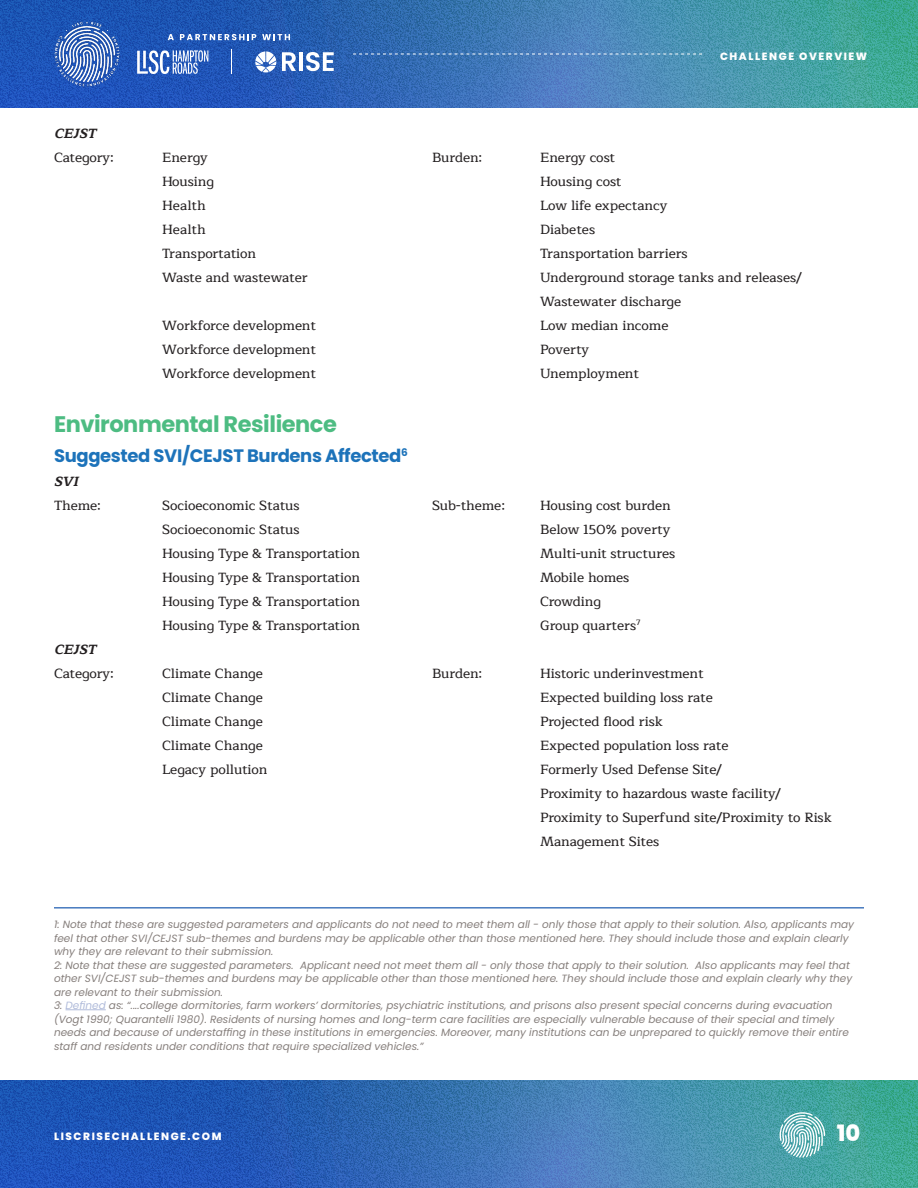
<style>
.page{position:relative;width:918px;height:1188px;background:#fff}
.page>*{position:absolute;margin:0;border:0;box-sizing:border-box;transform-origin:0 0}
.copy{font:700 22.5px "Poppins";letter-spacing:-.02em;color:#4dbc82}
.t1{font:800 22.5px "Poppins";color:#fff}
.copy-2{font:700 18px "Poppins";letter-spacing:-.02em;color:#1d73ba}
.copy-3{font:500 13.5px "Maitree";color:#231f20}
.copy-4{font:italic 700 13.5px "Maitree";color:#231f20}
.copy-5{font:italic 10.5px/13.5px "Poppins";color:#867f7c}
.t2{font:800 10.5px "Poppins";letter-spacing:.15em;color:#fff}
.s1{color:#b0bbda}
</style>
<div class="page">
<img style="left:0;top:0;width:918px;height:108px">
<img style="left:47px;top:14px;width:80px;height:80px">
<svg style="left:168px;top:34px;width:6px;height:6px"></svg>
<svg style="left:180px;top:34px;width:76px;height:6px"></svg>
<svg style="left:262px;top:34px;width:28px;height:6px"></svg>
<svg style="left:137px;top:50px;width:71px;height:24px"></svg>
<svg style="left:282px;top:52px;width:14px;height:19px"></svg>
<hr style="left:299px;top:52px;width:4px;height:19px;background:#fff">
<svg style="left:306px;top:52px;width:28px;height:19px"></svg>
<svg style="left:255px;top:51px;width:21px;height:21px"></svg>
<svg style="left:231px;top:50px;width:1px;height:24px"></svg>
<svg style="left:353px;top:54px;width:349px;height:1px"></svg>
<img style="left:0;top:1080px;width:918px;height:108px">
<svg style="left:780px;top:1112px;width:45px;height:46px;background:#88c3c5"></svg>
<hr style="left:54px;top:907px;width:810px;height:2px;background:#477abf">
<hr style="left:66px;top:1010px;width:40px;height:1px;background:#b0bbda">
<p class="t2" style="left:720px;top:50px;width:149px">CHALLENGE OVERVIEW</p>
<p class="copy-4" style="left:54px;top:122px;width:48px">CEJST</p>
<p class="copy-3" style="left:54px;top:146px;width:61px">Category:</p>
<p class="copy-3" style="left:162px;top:146px;width:47px">Energy</p>
<p class="copy-3" style="left:432px;top:146px;width:52px">Burden:</p>
<p class="copy-3" style="left:540px;top:146px;width:77px">Energy cost</p>
<p class="copy-3" style="left:162px;top:170px;width:54px">Housing</p>
<p class="copy-3" style="left:540px;top:170px;width:83px">Housing cost</p>
<p class="copy-3" style="left:162px;top:194px;width:45px">Health</p>
<p class="copy-3" style="left:540px;top:194px;width:129px">Low life expectancy</p>
<p class="copy-3" style="left:162px;top:218px;width:45px">Health</p>
<p class="copy-3" style="left:540px;top:218px;width:57px">Diabetes</p>
<p class="copy-3" style="left:162px;top:242px;width:96px">Transportation</p>
<p class="copy-3" style="left:540px;top:242px;width:149px">Transportation barriers</p>
<p class="copy-3" style="left:162px;top:266px;width:147px">Waste and wastewater</p>
<p class="copy-3" style="left:540px;top:266px;width:263px">Underground storage tanks and releases/</p>
<p class="copy-3" style="left:540px;top:290px;width:143px">Wastewater discharge</p>
<p class="copy-3" style="left:162px;top:314px;width:156px">Workforce development</p>
<p class="copy-3" style="left:540px;top:314px;width:130px">Low median income</p>
<p class="copy-3" style="left:162px;top:338px;width:156px">Workforce development</p>
<p class="copy-3" style="left:540px;top:338px;width:51px">Poverty</p>
<p class="copy-3" style="left:162px;top:362px;width:156px">Workforce development</p>
<p class="copy-3" style="left:540px;top:362px;width:101px">Unemployment</p>
<p class="copy" style="left:54px;top:411px;width:285px">Environmental Resilience</p>
<p class="copy-2" style="left:54px;top:445px;width:355px">Suggested SVI/CEJST Burdens Affected<sup>6</sup></p>
<p class="copy-4" style="left:54px;top:470px;width:31px">SVI</p>
<p class="copy-3" style="left:54px;top:494px;width:49px">Theme:</p>
<p class="copy-3" style="left:162px;top:494px;width:139px">Socioeconomic Status</p>
<p class="copy-3" style="left:432px;top:494px;width:75px">Sub-theme:</p>
<p class="copy-3" style="left:540px;top:494px;width:132px">Housing cost burden</p>
<p class="copy-3" style="left:162px;top:518px;width:139px">Socioeconomic Status</p>
<p class="copy-3" style="left:540px;top:518px;width:132px">Below 150% poverty</p>
<p class="copy-3" style="left:162px;top:542px;width:199px">Housing Type &amp; Transportation</p>
<p class="copy-3" style="left:540px;top:542px;width:137px">Multi-unit structures</p>
<p class="copy-3" style="left:162px;top:566px;width:199px">Housing Type &amp; Transportation</p>
<p class="copy-3" style="left:540px;top:566px;width:91px">Mobile homes</p>
<p class="copy-3" style="left:162px;top:590px;width:199px">Housing Type &amp; Transportation</p>
<p class="copy-3" style="left:540px;top:590px;width:63px">Crowding</p>
<p class="copy-3" style="left:162px;top:614px;width:199px">Housing Type &amp; Transportation</p>
<p class="copy-3" style="left:540px;top:614px;width:102px">Group quarters<sup>7</sup></p>
<p class="copy-4" style="left:54px;top:638px;width:48px">CEJST</p>
<p class="copy-3" style="left:54px;top:662px;width:61px">Category:</p>
<p class="copy-3" style="left:162px;top:662px;width:102px">Climate Change</p>
<p class="copy-3" style="left:432px;top:662px;width:52px">Burden:</p>
<p class="copy-3" style="left:540px;top:662px;width:165px">Historic underinvestment</p>
<p class="copy-3" style="left:162px;top:686px;width:102px">Climate Change</p>
<p class="copy-3" style="left:540px;top:686px;width:174px">Expected building loss rate</p>
<p class="copy-3" style="left:162px;top:710px;width:102px">Climate Change</p>
<p class="copy-3" style="left:540px;top:710px;width:125px">Projected flood risk</p>
<p class="copy-3" style="left:162px;top:734px;width:102px">Climate Change</p>
<p class="copy-3" style="left:540px;top:734px;width:190px">Expected population loss rate</p>
<p class="copy-3" style="left:162px;top:758px;width:107px">Legacy pollution</p>
<p class="copy-3" style="left:540px;top:758px;width:183px">Formerly Used Defense Site/</p>
<p class="copy-3" style="left:540px;top:782px;width:242px">Proximity to hazardous waste facility/</p>
<p class="copy-3" style="left:540px;top:806px;width:293px">Proximity to Superfund site/Proximity to Risk</p>
<p class="copy-3" style="left:540px;top:830px;width:121px">Management Sites</p>
<p class="copy-5" style="left:54px;top:918px;width:802px">1: Note that these are suggested parameters and applicants do not need to meet them all - only those that apply to their solution. Also, applicants may feel that other SVI/CEJST sub-themes and burdens may be applicable other than those mentioned here. They should include those and explain clearly why they are relevant to their submission.</p>
<p class="copy-5" style="left:54px;top:958px;width:800px">2: Note that these are suggested parameters. Applicant need not meet them all - only those that apply to their solution. Also applicants may feel that other SVI/CEJST sub-themes and burdens may be applicable other than those mentioned here. They should include those and explain clearly why they are relevant to their submission.</p>
<p class="copy-5" style="left:54px;top:999px;width:796px">3: <span class="s1">Defined</span> as: “....college dormitories, farm workers’ dormitories, psychiatric institutions, and prisons also present special concerns during evacuation (Vogt 1990; Quarantelli 1980). Residents of nursing homes and long-term care facilities are especially vulnerable because of their special and timely needs and because of understaffing in these institutions in emergencies. Moreover, many institutions can be unprepared to quickly remove their entire staff and residents under conditions that require specialized vehicles.”</p>
<p class="t2" style="left:54px;top:1130px;width:169px">LISCRISECHALLENGE.COM</p>
<h1 class="t1" style="left:837px;top:1120px;width:25px">10</h1>
</div>
